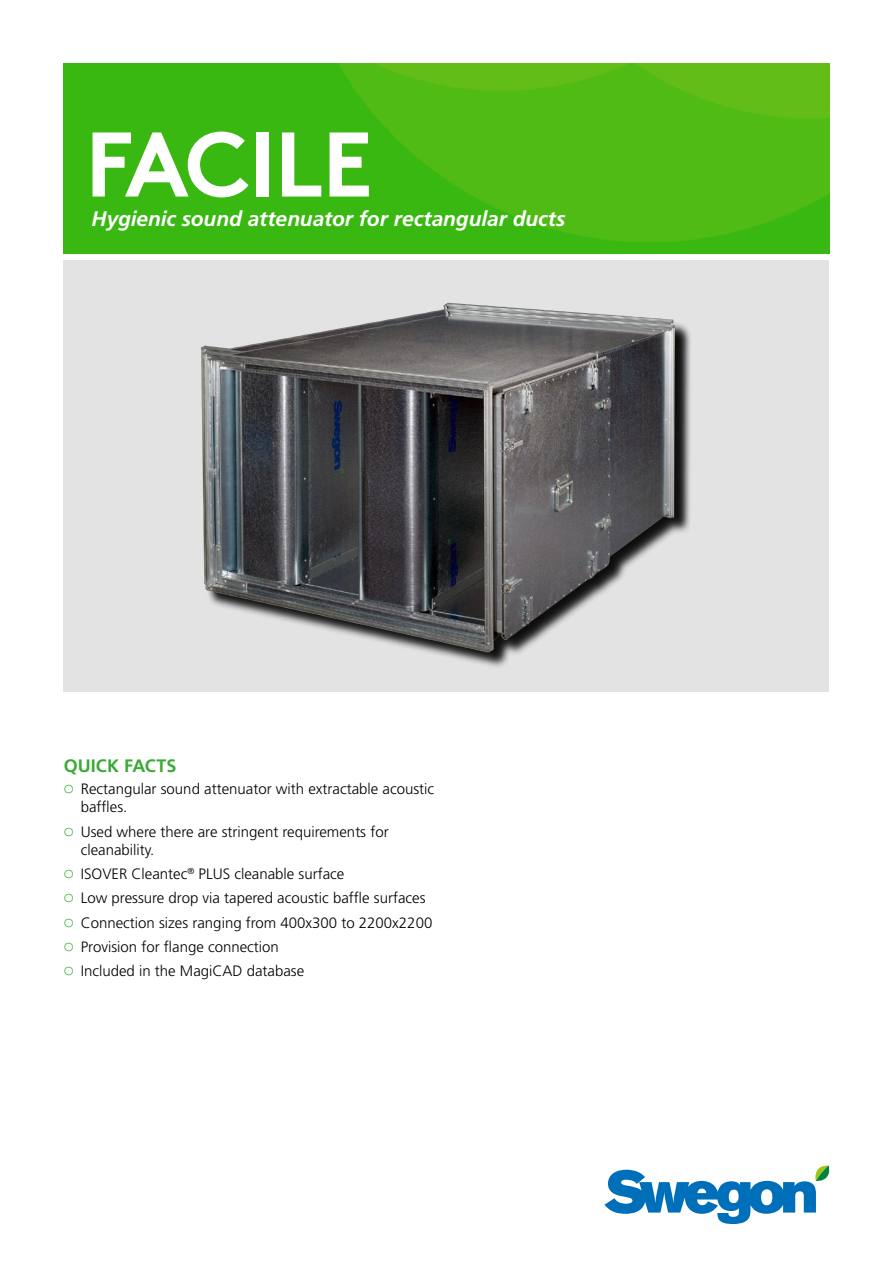
<style>
.page{position:relative;width:893px;height:1263px;background:#fff}
.page>*{position:absolute;margin:0;border:0;box-sizing:border-box;transform-origin:0 0}
.t1{font:700 91.5px "Swegon Brown";letter-spacing:-.015em;color:#fff}
.t2{font:italic 700 21px "Frutiger";letter-spacing:-.005em;color:#fff}
.t3{font:700 18px "Frutiger";letter-spacing:.005em;color:#3aaa35}
.t4{font:300 15px/18px "Frutiger";color:#000}
.s1{font-family:"Nimbus Rom D";font-weight:400;color:#3aaa35}
</style>
<div class="page">
<svg style="left:604px;top:1165px;width:226px;height:59px"></svg>
<img style="left:64px;top:64px;width:765px;height:189px">
<div style="left:63px;top:260px;width:766px;height:432px;background:#e3e3e3"></div>
<div style="left:204px;top:311px;width:488px;height:358px;background:#000;opacity:.75"></div>
<img style="left:202px;top:309px;width:473px;height:344px">
<h1 class="t1" style="left:85px;top:90px;width:289px">FACILE</h1>
<h2 class="t2" style="left:92px;top:207px;width:475px">Hygienic sound attenuator for rectangular ducts</h2>
<p class="t3" style="left:64px;top:755px;width:114px">QUICK FACTS</p>
<p class="t4" style="left:81px;top:780px;width:355px;text-indent:-17px"><span class="s1">○</span> Rectangular sound attenuator with extractable acoustic baffles.</p>
<p class="t4" style="left:81px;top:822px;width:309px;text-indent:-17px"><span class="s1">○</span> Used where there are stringent requirements for cleanability.</p>
<p class="t4" style="left:64px;top:865px;width:282px"><span class="s1">○</span> ISOVER Cleantec<sup>®</sup> PLUS cleanable surface</p>
<p class="t4" style="left:64px;top:889px;width:363px"><span class="s1">○</span> Low pressure drop via tapered acoustic baffle surfaces</p>
<p class="t4" style="left:64px;top:914px;width:370px"><span class="s1">○</span> Connection sizes ranging from 400x300 to 2200x2200</p>
<p class="t4" style="left:64px;top:938px;width:217px"><span class="s1">○</span> Provision for flange connection</p>
<p class="t4" style="left:64px;top:962px;width:242px"><span class="s1">○</span> Included in the MagiCAD database</p>
</div>
